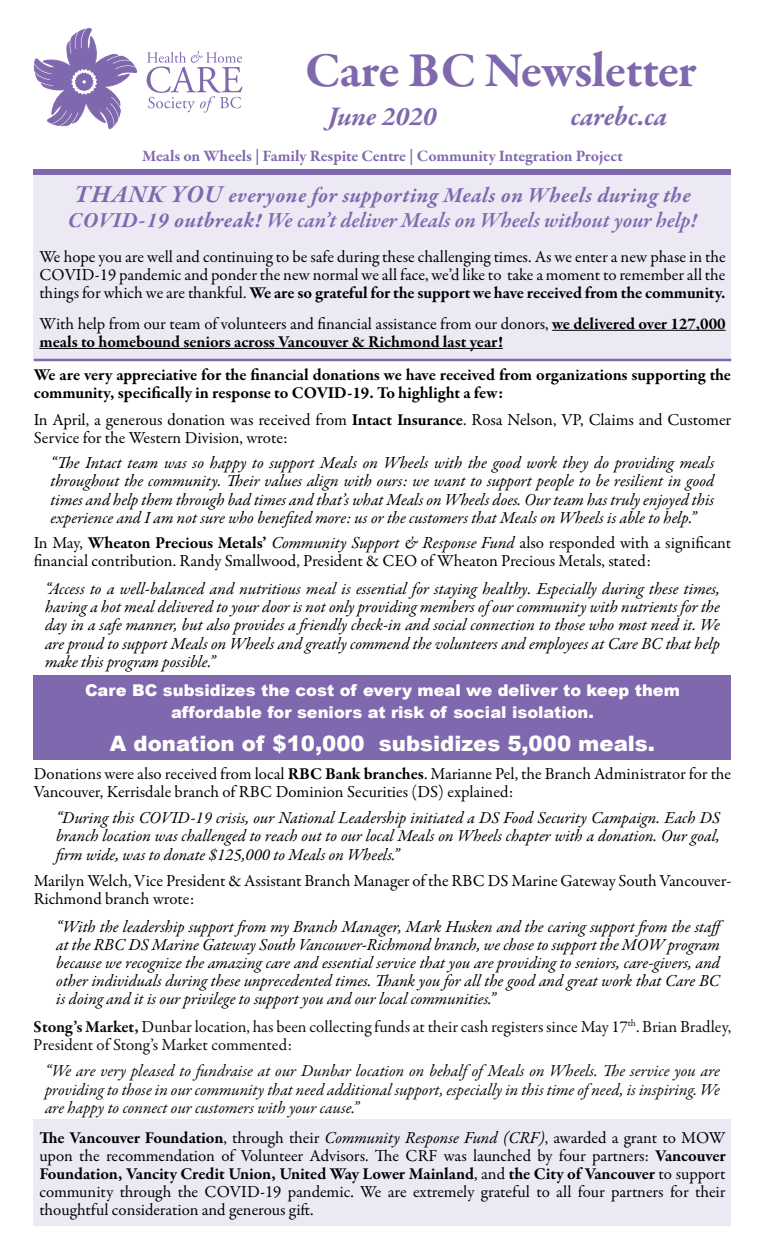
<style>
.page{position:relative;width:765px;height:1260px;background:#fff}
.page>*{position:absolute;margin:0;border:0;box-sizing:border-box;transform-origin:0 0}
.t1{font:700 50px "Garamond Premr Pro";letter-spacing:-.01em;color:#8068ae}
.t2{font:italic 700 27.5px "Garamond Premr Pro";color:#8068ae}
.t3{font:italic 700 21.88px/25px "Garamond Premr Pro";letter-spacing:.02em;color:#8068ae}
.t4{font:900 21.25px "Arial";color:#fff}
.t5{font:italic 16.88px/18.1px "Garamond Premr Pro";letter-spacing:-.005em;color:#000;text-align:justify}
.t6{font:16.88px/18.1px "Garamond Premr Pro";letter-spacing:-.005em;color:#000}
.t7{font:700 16.88px/18.1px "Garamond Premr Pro";letter-spacing:-.005em;color:#000}
.t8{font:900 16.25px/22.5px "Arial";color:#fff;text-align:center}
.t9{font:700 16.25px "Garamond Premr Pro";letter-spacing:-.01em;color:#8068ae}
.s1{font-size:25px}
.s2{font-weight:600}
.s3{font-weight:700}
.s4{font-weight:400}
.s5{font-style:italic}
</style>
<div class="page">
<div style="left:34px;top:1119px;width:697px;height:107px;background:#ece9f4"></div>
<div style="left:34px;top:174px;width:697px;height:186px;background:#ece9f4"></div>
<div style="left:34px;top:169px;width:697px;height:5px;background:#8068ae"></div>
<svg style="left:147px;top:51px;width:95px;height:62px"></svg>
<svg style="left:34px;top:28px;width:103px;height:101px"></svg>
<hr style="left:552px;top:330px;width:174px;height:1px;background:#000">
<hr style="left:39px;top:348px;width:464px;height:1px;background:#000">
<hr style="left:34px;top:359px;width:697px;height:2px;background:#8068ae">
<div style="left:34px;top:675px;width:697px;height:84px;background:#8068ae"></div>
<h1 class="t1" style="left:305px;top:39px;width:393px">Care BC Newsletter</h1>
<h2 class="t2" style="left:328px;top:100px;width:110px">June 2020</h2>
<h2 class="t2" style="left:570px;top:100px;width:98px">carebc.ca</h2>
<p class="t9" style="left:142px;top:146px;width:482px">Meals on Wheels | Family Respite Centre | Community Integration Project</p>
<p class="t3" style="left:68px;top:184px;width:631px"><span class="s1">THANK YOU</span> everyone for supporting Meals on Wheels during the<br>COVID-19 outbreak! <span class="s2">We can’t deliver Meals on Wheels without your help!</span></p>
<p class="t6" style="left:39px;top:248px;width:688px;text-align:justify">We hope you are well and continuing to be safe during these challenging times. As we enter a new phase in the COVID-19 pandemic and ponder the new normal we all face, we’d like to take a moment to remember all the things for which we are thankful. <span class="s3">We are so grateful for the support we have received from the community.</span></p>
<p class="t7" style="left:39px;top:315px;width:688px"><span class="s4">With help from our team of volunteers and financial assistance from our donors,</span> we delivered over 127,000 meals to homebound seniors across Vancouver &amp; Richmond last year!</p>
<p class="t7" style="left:34px;top:365px;width:699px">We are very appreciative for the financial donations we have received from organizations supporting the community, specifically in response to COVID-19. To highlight a few:</p>
<p class="t6" style="left:34px;top:411px;width:699px">In April, a generous donation was received from <span class="s3">Intact Insurance</span>. Rosa Nelson, VP, Claims and Customer<br>Service for the Western Division, wrote:</p>
<p class="t5" style="left:51px;top:455px;width:665px">“The Intact team was so happy to support Meals on Wheels with the good work they do providing meals throughout the community. Their values align with ours: we want to support people to be resilient in good times and help them through bad times and that’s what Meals on Wheels does. Our team has truly enjoyed this experience and I am not sure who benefited more: us or the customers that Meals on Wheels is able to help.”</p>
<p class="t6" style="left:34px;top:534px;width:699px">In May, <span class="s3">Wheaton Precious Metals’</span> <span class="s5">Community Support &amp; Response Fund</span> also responded with a significant financial contribution. Randy Smallwood, President &amp; CEO of Wheaton Precious Metals, stated:</p>
<p class="t5" style="left:45px;top:581px;width:677px">“Access to a well-balanced and nutritious meal is essential for staying healthy. Especially during these times, having a hot meal delivered to your door is not only providing members of our community with nutrients for the day in a safe manner, but also provides a friendly check-in and social connection to those who most need it. We are proud to support Meals on Wheels and greatly commend the volunteers and employees at Care BC that help make this program possible.”</p>
<p class="t8" style="left:85px;top:678px;width:596px">Care BC subsidizes the cost of every meal we deliver to keep them affordable for seniors at risk of social isolation.</p>
<p class="t4" style="left:110px;top:727px;width:547px">A donation of $10,000 subsidizes 5,000 meals.</p>
<p class="t6" style="left:34px;top:765px;width:699px">Donations were also received from local <span class="s3">RBC Bank branches</span>. Marianne Pel, the Branch Administrator for the<br>Vancouver, Kerrisdale branch of RBC Dominion Securities (DS) explained:</p>
<p class="t5" style="left:56px;top:810px;width:665px">“During this COVID-19 crisis, our National Leadership initiated a DS Food Security Campaign. Each DS branch location was challenged to reach out to our local Meals on Wheels chapter with a donation. Our goal, firm wide, was to donate $125,000 to Meals on Wheels.”</p>
<p class="t6" style="left:34px;top:872px;width:699px">Marilyn Welch, Vice President &amp; Assistant Branch Manager of the RBC DS Marine Gateway South Vancouver-<br>Richmond branch wrote:</p>
<p class="t5" style="left:56px;top:918px;width:673px;text-align:left">“With the leadership support from my Branch Manager, Mark Husken and the caring support from the staff at the RBC DS Marine Gateway South Vancouver-Richmond branch, we chose to support the MOW program because we recognize the amazing care and essential service that you are providing to seniors, care-givers, and other individuals during these unprecedented times. Thank you for all the good and great work that Care BC is doing and it is our privilege to support you and our local communities.”</p>
<p class="t6" style="left:34px;top:1018px;width:699px"><span class="s3">Stong’s Market,</span> Dunbar location, has been collecting funds at their cash registers since May 17<sup>th</sup>. Brian Bradley,<br>President of Stong’s Market commented:</p>
<p class="t5" style="left:45px;top:1063px;width:677px">“We are very pleased to fundraise at our Dunbar location on behalf of Meals on Wheels. The service you are providing to those in our community that need additional support, especially in this time of need, is inspiring. We are happy to connect our customers with your cause.”</p>
<p class="t6" style="left:39px;top:1129px;width:688px;text-align:justify"><span class="s3">The Vancouver Foundation</span>, through their <span class="s5">Community Response Fund (CRF)</span>, awarded a grant to MOW upon the recommendation of Volunteer Advisors. The CRF was launched by four partners: <span class="s3">Vancouver Foundation, Vancity Credit Union, United Way Lower Mainland</span>, and <span class="s3">the City of Vancouver</span> to support community through the COVID-19 pandemic. We are extremely grateful to all four partners for their thoughtful consideration and generous gift.</p>
</div>
